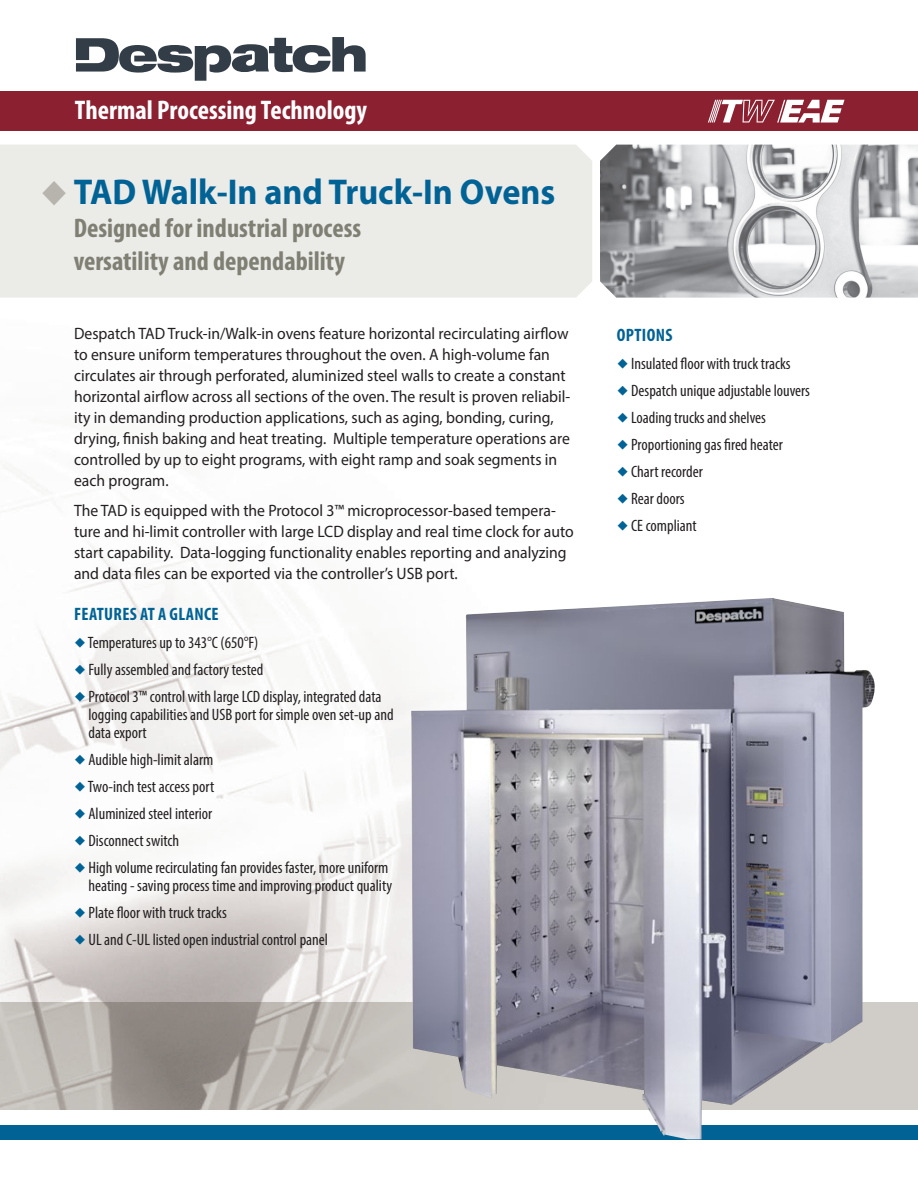
<style>
.page{position:relative;width:918px;height:1188px;background:#fff}
.page>*{position:absolute;margin:0;border:0;box-sizing:border-box;transform-origin:0 0}
.t1{font:700 36px "Myriad Pro";color:#016395;scale:.95 1}
.t2{font:700 condensed 27px/33px "Myriad Pro";color:#7f7f73}
.t3{font:700 condensed 27px "Myriad Pro";color:#fff}
.t4{font:700 condensed 18px "Myriad Pro";letter-spacing:.02em;color:#016395}
.t5{font:16.5px/21px "Myriad Pro";color:#231f20;scale:.95 1}
.t6{font:condensed 16.5px/18px "Myriad Pro";color:#231f20}
.s1{color:#b6b4ad}
.s2{color:#016395}
</style>
<div class="page">
<img style="left:0;top:468px;width:411px;height:534px">
<div style="left:0;top:145px;width:592px;height:153px;background:#ebebe8"></div>
<svg style="left:0;top:1002px;width:918px;height:108px;background:#b3aea9"></svg>
<img style="left:600px;top:145px;width:318px;height:153px">
<div style="left:0;top:1125px;width:918px;height:15px;background:#016395"></div>
<img style="left:411px;top:598px;width:467px;height:541px">
<svg style="left:76px;top:37px;width:290px;height:44px"></svg>
<div style="left:0;top:91px;width:918px;height:40px;background:#8b2031"></div>
<svg style="left:708px;top:100px;width:137px;height:23px"></svg>
<h2 class="t3" style="left:75px;top:93px;width:294px">Thermal Processing Technology</h2>
<h1 class="t1" style="left:40px;top:169px;width:544px"><span class="s1">◆</span> TAD Walk-In and Truck-In Ovens</h1>
<h2 class="t2" style="left:74px;top:211px;width:289px">Designed for industrial process versatility and dependability</h2>
<p class="t5" style="left:74px;top:323px;width:524px">Despatch TAD Truck-in/Walk-in ovens feature horizontal recirculating airflow to ensure uniform temperatures throughout the oven. A high-volume fan circulates air through perforated, aluminized steel walls to create a constant horizontal airflow across all sections of the oven. The result is proven reliabil&shy;ity in demanding production applications, such as aging, bonding, curing, drying, finish baking and heat treating. Multiple temperature operations are controlled by up to eight programs, with eight ramp and soak segments in each program.</p>
<p class="t5" style="left:74px;top:500px;width:528px">The TAD is equipped with the Protocol 3™ microprocessor-based tempera&shy;ture and hi-limit controller with large LCD display and real time clock for auto start capability. Data-logging functionality enables reporting and analyzing and data files can be exported via the controller’s USB port.</p>
<p class="t4" style="left:74px;top:603px;width:146px">FEATURES AT A GLANCE</p>
<p class="t6" style="left:74px;top:634px;width:186px"><span class="s2">◆</span> Temperatures up to 343°C (650°F)</p>
<p class="t6" style="left:74px;top:661px;width:191px"><span class="s2">◆</span> Fully assembled and factory tested</p>
<p class="t6" style="left:88px;top:688px;width:307px;text-indent:-14px"><span class="s2">◆</span> Protocol 3™ control with large LCD display, integrated data logging capabilities and USB port for simple oven set-up and data export</p>
<p class="t6" style="left:74px;top:751px;width:141px"><span class="s2">◆</span> Audible high-limit alarm</p>
<p class="t6" style="left:74px;top:778px;width:142px"><span class="s2">◆</span> Two-inch test access port</p>
<p class="t6" style="left:74px;top:805px;width:140px"><span class="s2">◆</span> Aluminized steel interior</p>
<p class="t6" style="left:74px;top:832px;width:107px"><span class="s2">◆</span> Disconnect switch</p>
<p class="t6" style="left:74px;top:859px;width:320px;text-align:right"><span class="s2">◆</span> High volume recirculating fan provides faster, more uniform heating - saving process time and improving product quality</p>
<p class="t6" style="left:74px;top:904px;width:154px"><span class="s2">◆</span> Plate floor with truck tracks</p>
<p class="t6" style="left:74px;top:931px;width:256px"><span class="s2">◆</span> UL and C-UL listed open industrial control panel</p>
<p class="t4" style="left:617px;top:323px;width:57px">OPTIONS</p>
<p class="t6" style="left:617px;top:354px;width:176px"><span class="s2">◆</span> Insulated floor with truck tracks</p>
<p class="t6" style="left:617px;top:381px;width:195px"><span class="s2">◆</span> Despatch unique adjustable louvers</p>
<p class="t6" style="left:617px;top:408px;width:151px"><span class="s2">◆</span> Loading trucks and shelves</p>
<p class="t6" style="left:617px;top:435px;width:168px"><span class="s2">◆</span> Proportioning gas fired heater</p>
<p class="t6" style="left:617px;top:462px;width:88px"><span class="s2">◆</span> Chart recorder</p>
<p class="t6" style="left:617px;top:489px;width:69px"><span class="s2">◆</span> Rear doors</p>
<p class="t6" style="left:617px;top:516px;width:82px"><span class="s2">◆</span> CE compliant</p>
</div>
